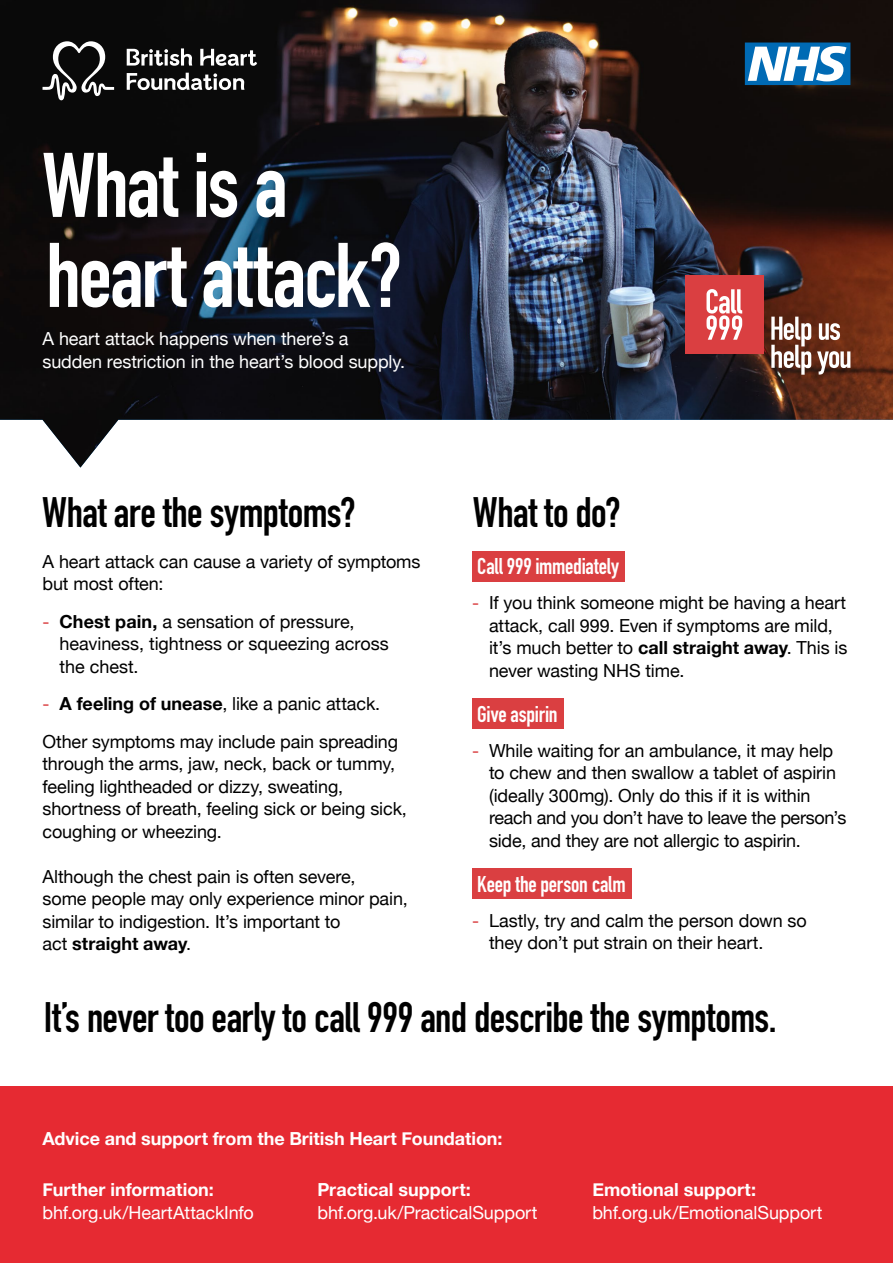
<style>
.page{position:relative;width:893px;height:1263px;background:#fff}
.page>*{position:absolute;margin:0;border:0;box-sizing:border-box;transform-origin:0 0}
.t1{font:700 90px/90px "DIN Condensed";letter-spacing:-.02em;color:#fff}
.t2{font:700 42px "DIN Condensed";letter-spacing:-.01em;color:#000}
.t3{font:700 22.5px "DIN Condensed";letter-spacing:-.01em;color:#fff}
.t4{font:18px/22.5px "Helvetica Neue";letter-spacing:-.005em;color:#000}
.t5{font:18px/22.5px "Helvetica Neue";letter-spacing:-.005em;color:#fff}
.t6{font:700 18px "Helvetica Neue";color:#fff}
.s1{color:#da3f41}
.s2{font-weight:700}
</style>
<div class="page">
<div style="left:0;top:1086px;width:893px;height:177px;background:#e62a32"></div>
<div style="left:472px;top:551px;width:152px;height:30px;background:#da3f41"></div>
<div style="left:472px;top:698px;width:92px;height:31px;background:#da3f41"></div>
<div style="left:472px;top:868px;width:159px;height:31px;background:#da3f41"></div>
<img style="left:0;top:0;width:893px;height:468px">
<svg style="left:745px;top:43px;width:105px;height:42px"></svg>
<div style="left:685px;top:275px;width:79px;height:79px;background:#da3f41"></div>
<svg style="left:819px;top:323px;width:21px;height:17px"></svg>
<svg style="left:771px;top:317px;width:40px;height:58px"></svg>
<svg style="left:817px;top:351px;width:33px;height:24px"></svg>
<svg style="left:706px;top:289px;width:36px;height:51px"></svg>
<svg style="left:43px;top:41px;width:71px;height:60px"></svg>
<svg style="left:127px;top:48px;width:65px;height:18px"></svg>
<svg style="left:200px;top:49px;width:57px;height:17px"></svg>
<svg style="left:127px;top:73px;width:117px;height:17px"></svg>
<h1 class="t1" style="left:42px;top:140px;width:362px">What is a heart attack?</h1>
<p class="t5" style="left:43px;top:329px;width:364px">A heart attack happens when there’s a sudden restriction in the heart’s blood supply.</p>
<h2 class="t2" style="left:42px;top:484px;width:315px">What are the symptoms?</h2>
<h2 class="t2" style="left:473px;top:484px;width:149px">What to do?</h2>
<p class="t4" style="left:43px;top:551px;width:380px">A heart attack can cause a variety of symptoms but most often:</p>
<p class="t4" style="left:60px;top:611px;width:331px;text-indent:-17px"><span class="s1">-</span> <span class="s2">Chest pain,</span> a sensation of pressure, heaviness, tightness or squeezing across the chest.</p>
<p class="t4" style="left:43px;top:686px;width:357px;line-height:37.5px"><span class="s1">-</span> <span class="s2">A feeling of unease</span>, like a panic attack.<br>Other symptoms may include pain spreading</p>
<p class="t4" style="left:43px;top:754px;width:366px">through the arms, jaw, neck, back or tummy, feeling lightheaded or dizzy, sweating, shortness of breath, feeling sick or being sick, coughing or wheezing.</p>
<p class="t4" style="left:43px;top:866px;width:367px">Although the chest pain is often severe,<br>some people may only experience minor pain, similar to indigestion. It’s important to<br>act <span class="s2">straight away</span>.</p>
<p class="t3" style="left:477px;top:551px;width:143px">Call 999 immediately</p>
<p class="t4" style="left:489px;top:593px;width:360px;text-indent:-17px"><span class="s1">-</span> If you think someone might be having a heart attack, call 999. Even if symptoms are mild, it’s much better to <span class="s2">call straight away</span>. This is never wasting NHS time.</p>
<p class="t3" style="left:477px;top:698px;width:82px">Give aspirin</p>
<p class="t4" style="left:489px;top:740px;width:359px;text-indent:-17px"><span class="s1">-</span> While waiting for an ambulance, it may help to chew and then swallow a tablet of aspirin (ideally 300mg). Only do this if it is within reach and you don’t have to leave the person’s side, and they are not allergic to aspirin.</p>
<p class="t3" style="left:477px;top:868px;width:150px">Keep the person calm</p>
<p class="t4" style="left:489px;top:910px;width:319px;text-indent:-17px"><span class="s1">-</span> Lastly, try and calm the person down so they don’t put strain on their heart.</p>
<h2 class="t2" style="left:44px;top:989px;width:734px">It’s never too early to call 999 and describe the symptoms.</h2>
<p class="t6" style="left:43px;top:1124px;width:461px">Advice and support from the British Heart Foundation:</p>
<p class="t6" style="left:43px;top:1176px;width:173px">Further information:</p>
<p class="t5" style="left:43px;top:1202px;width:213px">bhf.org.uk/HeartAttackInfo</p>
<p class="t6" style="left:317px;top:1176px;width:155px">Practical support:</p>
<p class="t5" style="left:317px;top:1202px;width:221px">bhf.org.uk/PracticalSupport</p>
<p class="t6" style="left:592px;top:1176px;width:165px">Emotional support:</p>
<p class="t5" style="left:592px;top:1202px;width:232px">bhf.org.uk/EmotionalSupport</p>
</div>
